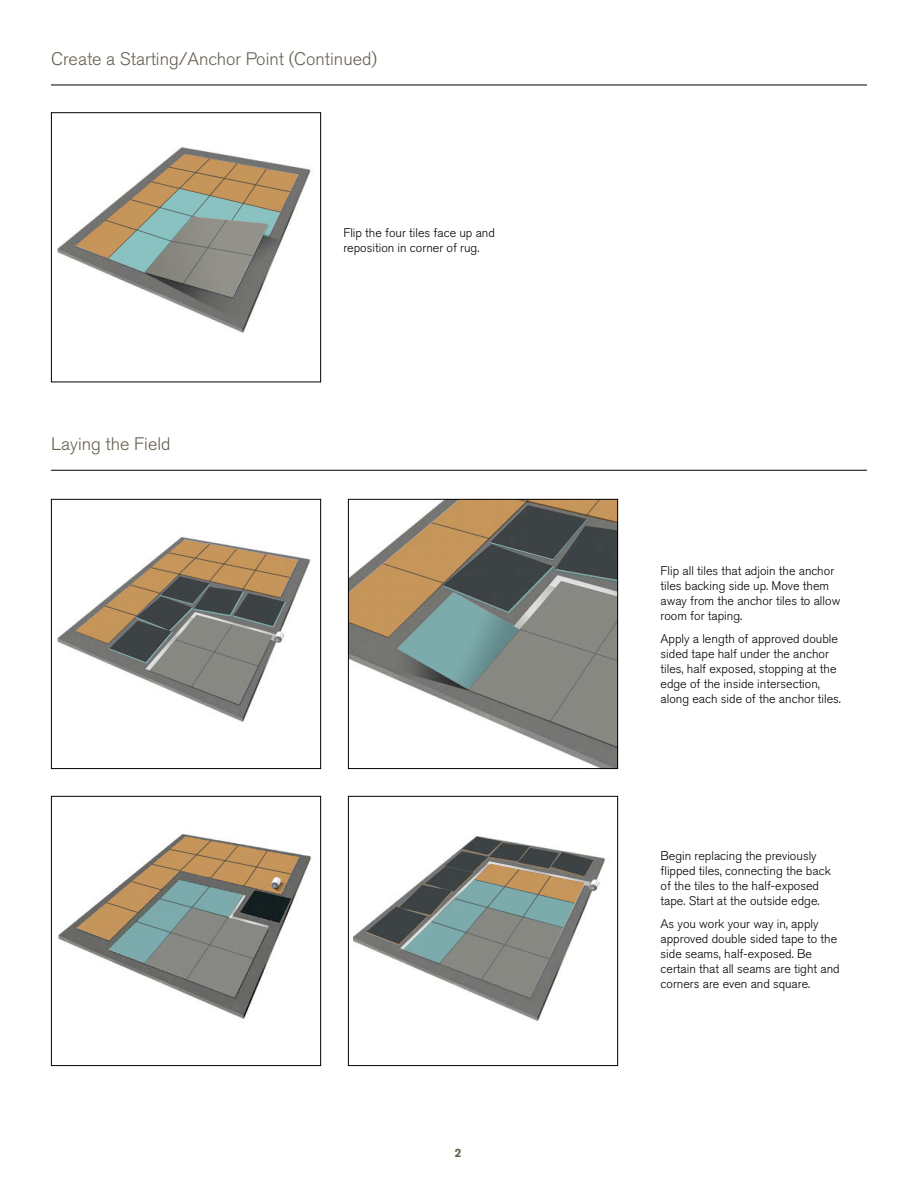
<style>
.page{position:relative;width:918px;height:1188px;background:#fff}
.page>*{position:absolute;margin:0;border:0;box-sizing:border-box;transform-origin:0 0}
.t1{font:300 18px "Akzidenz Grotesk Pro";color:#65604e}
.t2{font:300 12.45px/15px "Akzidenz Grotesk Pro";color:#000}
.t3{font:700 12px "Akzidenz Grotesk Pro";color:#65604e}
</style>
<div class="page">
<div style="left:51px;top:112px;width:270px;height:270px;border:1px solid #000"></div>
<img style="left:57px;top:147px;width:254px;height:186px">
<svg style="left:76px;top:154px;width:222px;height:143px"></svg>
<div style="left:51px;top:499px;width:270px;height:270px;border:1px solid #000"></div>
<img style="left:551px;top:747px;width:65px;height:20px">
<svg style="left:350px;top:501px;width:266px;height:246px"></svg>
<div style="left:348px;top:499px;width:270px;height:270px;border:1px solid #000"></div>
<img style="left:57px;top:537px;width:254px;height:185px">
<svg style="left:75px;top:540px;width:223px;height:165px"></svg>
<div style="left:51px;top:796px;width:270px;height:270px;border:1px solid #000"></div>
<div style="left:348px;top:796px;width:270px;height:270px;border:1px solid #000"></div>
<img style="left:59px;top:834px;width:253px;height:185px">
<svg style="left:77px;top:836px;width:222px;height:162px"></svg>
<svg style="left:271px;top:882px;width:7px;height:6px"></svg>
<img style="left:354px;top:836px;width:252px;height:185px">
<svg style="left:366px;top:842px;width:227px;height:156px"></svg>
<svg style="left:588px;top:884px;width:8px;height:6px"></svg>
<hr style="left:51px;top:85px;width:816px;height:1px;background:#000">
<hr style="left:51px;top:470px;width:816px;height:1px;background:#000">
<h1 class="t1" style="left:51px;top:47px;width:328px">Create a Starting/Anchor Point (Continued)</h1>
<h1 class="t1" style="left:51px;top:432px;width:121px">Laying the Field</h1>
<p class="t2" style="left:343px;top:225px;width:153px">Flip the four tiles face up and reposition in corner of rug.</p>
<p class="t3" style="left:455px;top:1145px;width:8px">2</p>
<p class="t2" style="left:661px;top:563px;width:181px">Flip all tiles that adjoin the anchor tiles backing side up. Move them away from the anchor tiles to allow room for taping.</p>
<p class="t2" style="left:661px;top:631px;width:182px">Apply a length of approved double sided tape half under the anchor tiles, half exposed, stopping at the edge of the inside intersection, along each side of the anchor tiles.</p>
<p class="t2" style="left:661px;top:848px;width:172px">Begin replacing the previously flipped tiles, connecting the back of the tiles to the half-exposed tape. Start at the outside edge.</p>
<p class="t2" style="left:661px;top:916px;width:181px">As you work your way in, apply approved double sided tape to the side seams, half-exposed. Be certain that all seams are tight and corners are even and square.</p>
</div>
